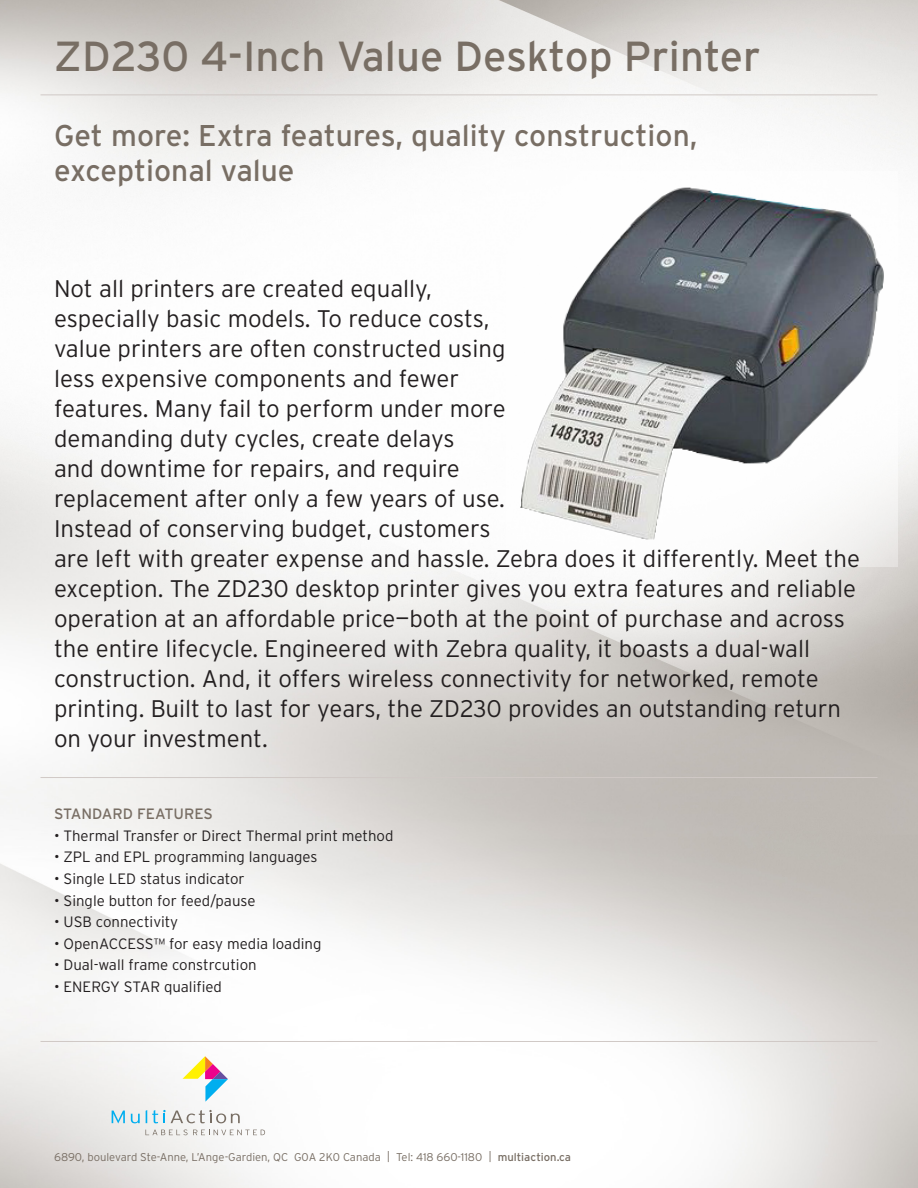
<style>
.page{position:relative;width:918px;height:1188px;background:#fff}
.page>*{position:absolute;margin:0;border:0;box-sizing:border-box;transform-origin:0 0}
.t1{font:42px "Interstate";color:#786e64}
.t2{font:30px "Interstate";color:#786e64}
.t3{font:300 24px/30px "Interstate";color:#231f20}
.t4{font:300 15px "Interstate";color:#231f20}
.t5{font:15px "Interstate";color:#786e64}
.t6{font:300 11.25px "Interstate";color:#786e64}
.s1{font-weight:400}
</style>
<div class="page">
<img style="left:0;top:0;width:918px;height:1188px">
<hr style="left:40px;top:94px;width:838px;height:1px;background:#d0c9c6">
<hr style="left:40px;top:777px;width:838px;height:1px;background:#d0c9c6">
<svg style="left:112px;top:1111px;width:13px;height:12px"></svg>
<svg style="left:131px;top:1114px;width:9px;height:9px"></svg>
<svg style="left:146px;top:1110px;width:94px;height:13px"></svg>
<svg style="left:183px;top:1056px;width:45px;height:46px"></svg>
<svg style="left:145px;top:1130px;width:120px;height:5px"></svg>
<hr style="left:40px;top:1041px;width:838px;height:1px;background:#d0c9c6">
<div style="left:506px;top:172px;width:392px;height:395px;background:#fff"></div>
<img style="left:520px;top:187px;width:378px;height:354px">
<p class="t1" style="left:54px;top:33px;width:708px">ZD230 4-Inch Value Desktop Printer</p>
<p class="t2" style="left:54px;top:119px;width:645px">Get more: Extra features, quality construction,</p>
<p class="t2" style="left:54px;top:153px;width:242px">exceptional value</p>
<p class="t3" style="left:54px;top:274px;width:808px">Not all printers are created equally,<br>especially basic models. To reduce costs,<br>value printers are often constructed using<br>less expensive components and fewer<br>features. Many fail to perform under more<br>demanding duty cycles, create delays<br>and downtime for repairs, and require<br>replacement after only a few years of use.<br>Instead of conserving budget, customers<br>are left with greater expense and hassle. Zebra does it differently. Meet the exception. The ZD230 desktop printer gives you extra features and reliable operation at an affordable price—both at the point of purchase and across the entire lifecycle. Engineered with Zebra quality, it boasts a dual-wall construction. And, it offers wireless connectivity for networked, remote printing. Built to last for years, the ZD230 provides an outstanding return on your investment.</p>
<p class="t5" style="left:54px;top:806px;width:160px">STANDARD FEATURES</p>
<p class="t4" style="left:54px;top:827px;width:341px">• Thermal Transfer or Direct Thermal print method</p>
<p class="t4" style="left:54px;top:849px;width:265px">• ZPL and EPL programming languages</p>
<p class="t4" style="left:54px;top:870px;width:192px">• Single LED status indicator</p>
<p class="t4" style="left:54px;top:892px;width:203px">• Single button for feed/pause</p>
<p class="t4" style="left:54px;top:913px;width:126px">• USB connectivity</p>
<p class="t4" style="left:54px;top:935px;width:269px">• OpenACCESS™ for easy media loading</p>
<p class="t4" style="left:54px;top:957px;width:204px">• Dual-wall frame constrcution</p>
<p class="t4" style="left:54px;top:978px;width:170px">• ENERGY STAR qualified</p>
<p class="t6" style="left:54px;top:1151px;width:518px">6890, boulevard Ste-Anne, L’Ange-Gardien, QC G0A 2K0 Canada | Tel: 418 660-1180 | <span class="s1">multiaction.ca</span></p>
</div>
